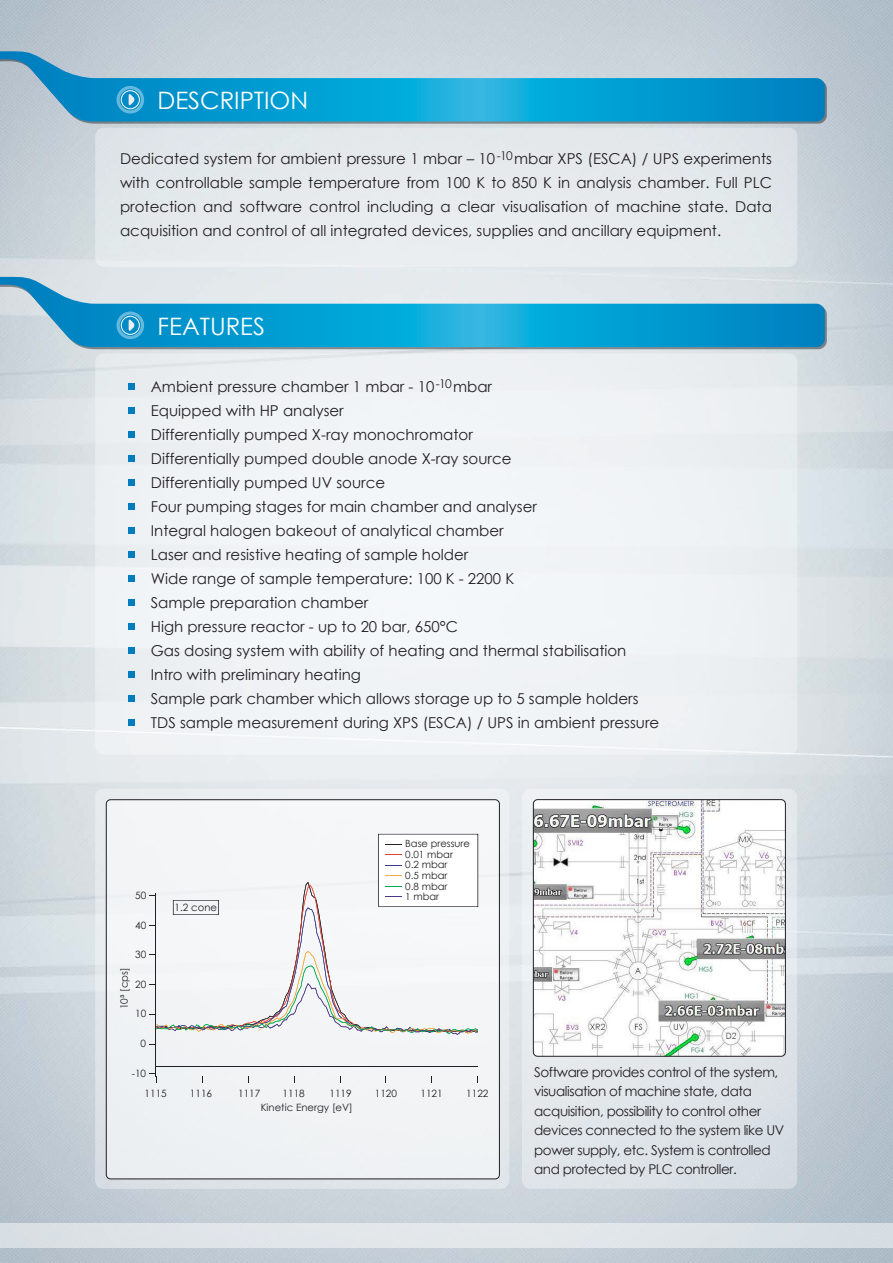
<style>
.page{position:relative;width:893px;height:1263px;background:#fff}
.page>*{position:absolute;margin:0;border:0;box-sizing:border-box;transform-origin:0 0}
.t1{font:24px "Century Gothic";color:#fff}
.t2{font:15px/24px "Century Gothic";color:#231f24;text-align:justify}
.t3{font:13.5px/19.5px "Century Gothic";letter-spacing:-.03em;color:#231f24}
.t4{font:10.05px "Century Gothic";color:#231f24}
.t5{font:9.9px/10.6px "Century Gothic";color:#231f24}
</style>
<div class="page">
<img style="left:0;top:0;width:893px;height:1263px">
<div style="left:0;top:1224px;width:893px;height:24px;background:#e0e4e9"></div>
<div style="left:95px;top:128px;width:702px;height:139px;background:#e6eaec;border-radius:9px"></div>
<div style="left:95px;top:353px;width:702px;height:402px;background:#f0f3f5;border-radius:9px"></div>
<svg style="left:95px;top:789px;width:414px;height:400px;background:#e1e5e9"></svg>
<div style="left:522px;top:789px;width:275px;height:400px;background:linear-gradient(to right,#e5e9ec,#d9e0e5);border-radius:9px"></div>
<svg style="left:0;top:53px;width:827px;height:71px;background:#90989d"></svg>
<svg style="left:0;top:51px;width:825px;height:71px;background:#56b0d3"></svg>
<svg style="left:0;top:279px;width:827px;height:70px;background:#87949b"></svg>
<svg style="left:0;top:277px;width:825px;height:70px;background:#5fb9da"></svg>
<div style="left:106px;top:800px;width:393px;height:379px;background:#f1f3f5;border-radius:4px"></div>
<div style="left:106px;top:799px;width:394px;height:380px;border:1px solid #231f24;border-radius:4px"></div>
<img style="left:533px;top:800px;width:252px;height:256px">
<div style="left:533px;top:799px;width:253px;height:257px;border:1px solid #231f24;border-radius:4px"></div>
<svg style="left:129px;top:384px;width:6px;height:6px"></svg>
<svg style="left:129px;top:408px;width:6px;height:6px"></svg>
<svg style="left:129px;top:432px;width:6px;height:6px"></svg>
<svg style="left:129px;top:552px;width:6px;height:6px"></svg>
<svg style="left:129px;top:576px;width:6px;height:6px"></svg>
<svg style="left:129px;top:600px;width:6px;height:6px"></svg>
<svg style="left:129px;top:624px;width:6px;height:6px"></svg>
<svg style="left:129px;top:648px;width:6px;height:6px"></svg>
<svg style="left:129px;top:672px;width:6px;height:6px"></svg>
<svg style="left:129px;top:696px;width:6px;height:6px"></svg>
<svg style="left:129px;top:720px;width:6px;height:6px"></svg>
<svg style="left:129px;top:480px;width:6px;height:6px"></svg>
<svg style="left:129px;top:456px;width:6px;height:6px"></svg>
<svg style="left:129px;top:528px;width:6px;height:6px"></svg>
<svg style="left:129px;top:504px;width:6px;height:6px"></svg>
<svg style="left:116px;top:86px;width:28px;height:28px"></svg>
<div style="left:121px;top:90px;width:19px;height:19px;border:1px solid #fff;border-radius:50%"></div>
<svg style="left:116px;top:311px;width:28px;height:28px"></svg>
<div style="left:121px;top:316px;width:19px;height:19px;border:1px solid #fff;border-radius:50%"></div>
<hr style="left:155px;top:893px;width:1px;height:183px;background:#231f24">
<hr style="left:155px;top:1066px;width:323px;height:1px;background:#231f24">
<svg style="left:149px;top:1073px;width:8px;height:10px"></svg>
<svg style="left:149px;top:834px;width:329px;height:201px"></svg>
<h1 class="t1" style="left:157px;top:83px;width:152px">DESCRIPTION</h1>
<p class="t2" style="left:120px;top:146px;width:653px">Dedicated system for ambient pressure 1 mbar – 10<sup>-10</sup>mbar XPS (ESCA) / UPS experiments with controllable sample temperature from 100 K to 850 K in analysis chamber. Full PLC protection and software control including a clear visualisation of machine state. Data acquisition and control of all integrated devices, supplies and ancillary equipment.</p>
<h1 class="t1" style="left:157px;top:309px;width:109px">FEATURES</h1>
<p class="t2" style="left:151px;top:374px;width:510px;text-align:left">Ambient pressure chamber 1 mbar - 10<sup>-10</sup>mbar<br>Equipped with HP analyser<br>Differentially pumped X-ray monochromator<br>Differentially pumped double anode X-ray source<br>Differentially pumped UV source<br>Four pumping stages for main chamber and analyser<br>Integral halogen bakeout of analytical chamber<br>Laser and resistive heating of sample holder<br>Wide range of sample temperature: 100 K - 2200 K<br>Sample preparation chamber<br>High pressure reactor - up to 20 bar, 650°C<br>Gas dosing system with ability of heating and thermal stabilisation Intro with preliminary heating<br>Sample park chamber which allows storage up to 5 sample holders TDS sample measurement during XPS (ESCA) / UPS in ambient pressure</p>
<p class="t4" style="left:135px;top:888px;width:13px">50</p>
<p class="t4" style="left:135px;top:918px;width:13px">40</p>
<p class="t4" style="left:135px;top:947px;width:13px">30</p>
<p class="t4" style="left:135px;top:977px;width:13px">20</p>
<p class="t4" style="left:135px;top:1007px;width:13px">10</p>
<p class="t4" style="left:117px;top:1009px;width:43px;rotate:-90deg">10³ [cps]</p>
<p class="t4" style="left:175px;top:900px;width:44px">1.2 cone</p>
<p class="t5" style="left:405px;top:838px;width:66px">Base pressure<br>0.01 mbar<br>0.2 mbar<br>0.5 mbar<br>0.8 mbar<br>1 mbar</p>
<p class="t4" style="left:141px;top:1037px;width:7px">0</p>
<p class="t4" style="left:132px;top:1066px;width:16px">-10</p>
<p class="t3" style="left:534px;top:1062px;width:252px">Software provides control of the system, visualisation of machine state, data acquisition, possibility to control other devices connected to the system like UV power supply, etc. System is controlled and protected by PLC controller.</p>
<p class="t4" style="left:145px;top:1086px;width:24px">1115</p>
<p class="t4" style="left:190px;top:1086px;width:24px">1116</p>
<p class="t4" style="left:238px;top:1086px;width:24px">1117</p>
<p class="t4" style="left:283px;top:1086px;width:24px">1118</p>
<p class="t4" style="left:329px;top:1086px;width:24px">1119</p>
<p class="t4" style="left:375px;top:1086px;width:24px">1120</p>
<p class="t4" style="left:420px;top:1086px;width:24px">1121</p>
<p class="t4" style="left:466px;top:1086px;width:24px">1122</p>
<p class="t4" style="left:261px;top:1100px;width:94px">Kinetic Energy [eV]</p>
</div>
